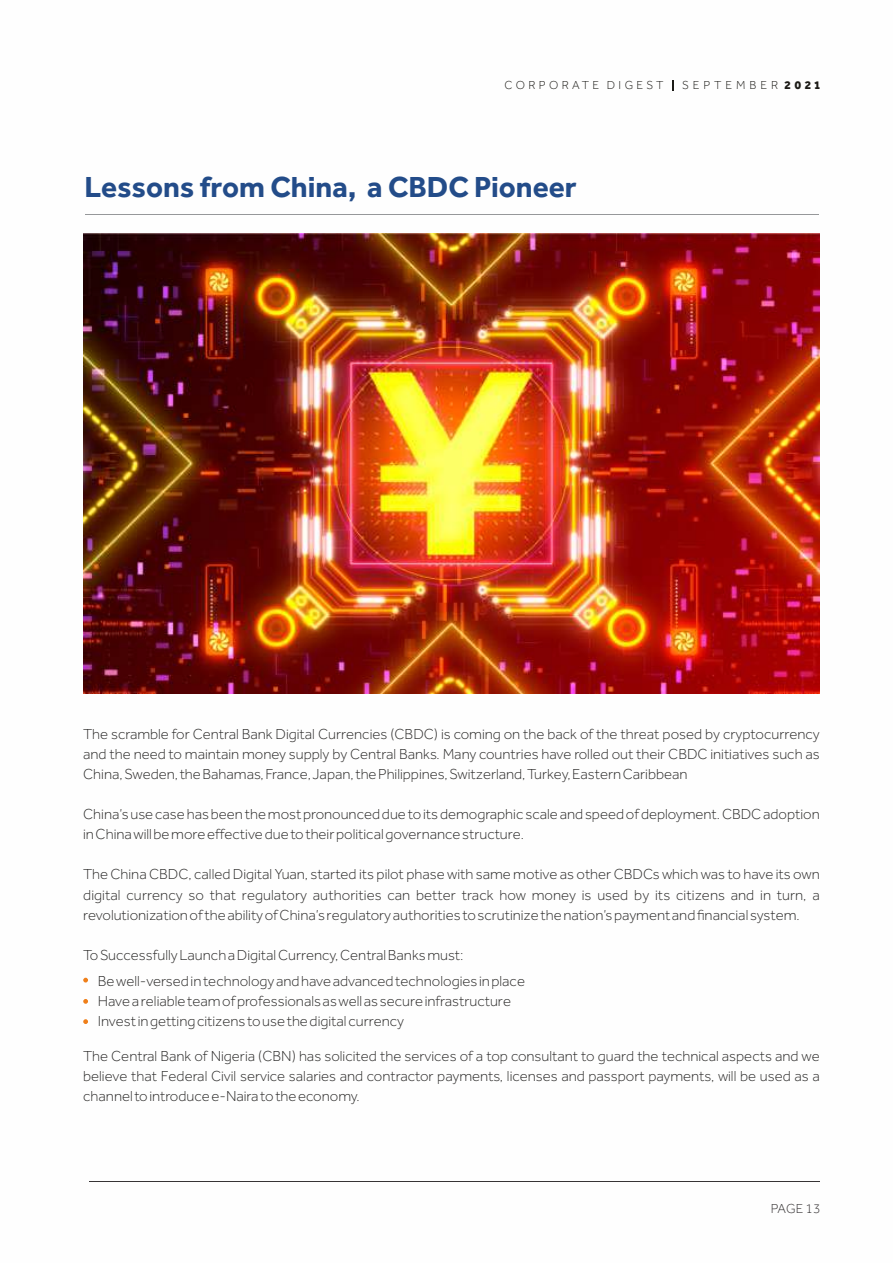
<style>
.page{position:relative;width:893px;height:1263px;background:#fff}
.page>*{position:absolute;margin:0;border:0;box-sizing:border-box;transform-origin:0 0}
.t1{font:700 30px "Effra";color:#234c89}
.t2{font:300 15px/20.1px "Effra";color:#2b2a29;text-align:justify}
.t3{font:300 13.5px "Effra";color:#373435}
.t4{font:300 12px "Effra";letter-spacing:.28em;color:#1c1b17}
.t5{font:300 12px "Effra";letter-spacing:.33em;color:#1c1b17}
.s1{font-weight:800}
</style>
<div class="page">
<hr style="left:90px;top:1181px;width:730px;height:1px;background:#373435">
<hr style="left:85px;top:214px;width:734px;height:1px;background:#96989a">
<img style="left:83px;top:233px;width:737px;height:461px">
<svg style="left:83px;top:978px;width:5px;height:4px"></svg>
<svg style="left:83px;top:999px;width:5px;height:5px"></svg>
<svg style="left:83px;top:1019px;width:5px;height:5px"></svg>
<p class="t4" style="left:504px;top:80px;width:161px">CORPORATE DIGEST</p>
<p class="t5" style="left:682px;top:80px;width:140px">SEPTEMBER <span class="s1">2021</span></p>
<h1 class="t1" style="left:84px;top:177px;width:494px">Lessons from China, a CBDC Pioneer</h1>
<p class="t2" style="left:83px;top:724px;width:738px">The scramble for Central Bank Digital Currencies (CBDC) is coming on the back of the threat posed by cryptocurrency and the need to maintain money supply by Central Banks. Many countries have rolled out their CBDC initiatives such as China, Sweden, the Bahamas, France, Japan, the Philippines, Switzerland, Turkey, Eastern Caribbean</p>
<p class="t2" style="left:83px;top:805px;width:738px">China’s use case has been the most pronounced due to its demographic scale and speed of deployment. CBDC adoption in China will be more effective due to their political governance structure.</p>
<p class="t2" style="left:83px;top:865px;width:738px">The China CBDC, called Digital Yuan, started its pilot phase with same motive as other CBDCs which was to have its own digital currency so that regulatory authorities can better track how money is used by its citizens and in turn, a revolutionization of the ability of China’s regulatory authorities to scrutinize the nation’s payment and financial system.</p>
<p class="t2" style="left:98px;top:942px;width:429px;line-height:26.1px;text-indent:-15px">To Successfully Launch a Digital Currency, Central Banks must:<br>Be well-versed in technology and have advanced technologies in place</p>
<p class="t2" style="left:98px;top:991px;width:415px">Have a reliable team of professionals as well as secure infrastructure<br>Invest in getting citizens to use the digital currency</p>
<p class="t2" style="left:83px;top:1046px;width:738px">The Central Bank of Nigeria (CBN) has solicited the services of a top consultant to guard the technical aspects and we believe that Federal Civil service salaries and contractor payments, licenses and passport payments, will be used as a channel to introduce e-Naira to the economy.</p>
<p class="t3" style="left:771px;top:1202px;width:51px">PAGE 13</p>
</div>
